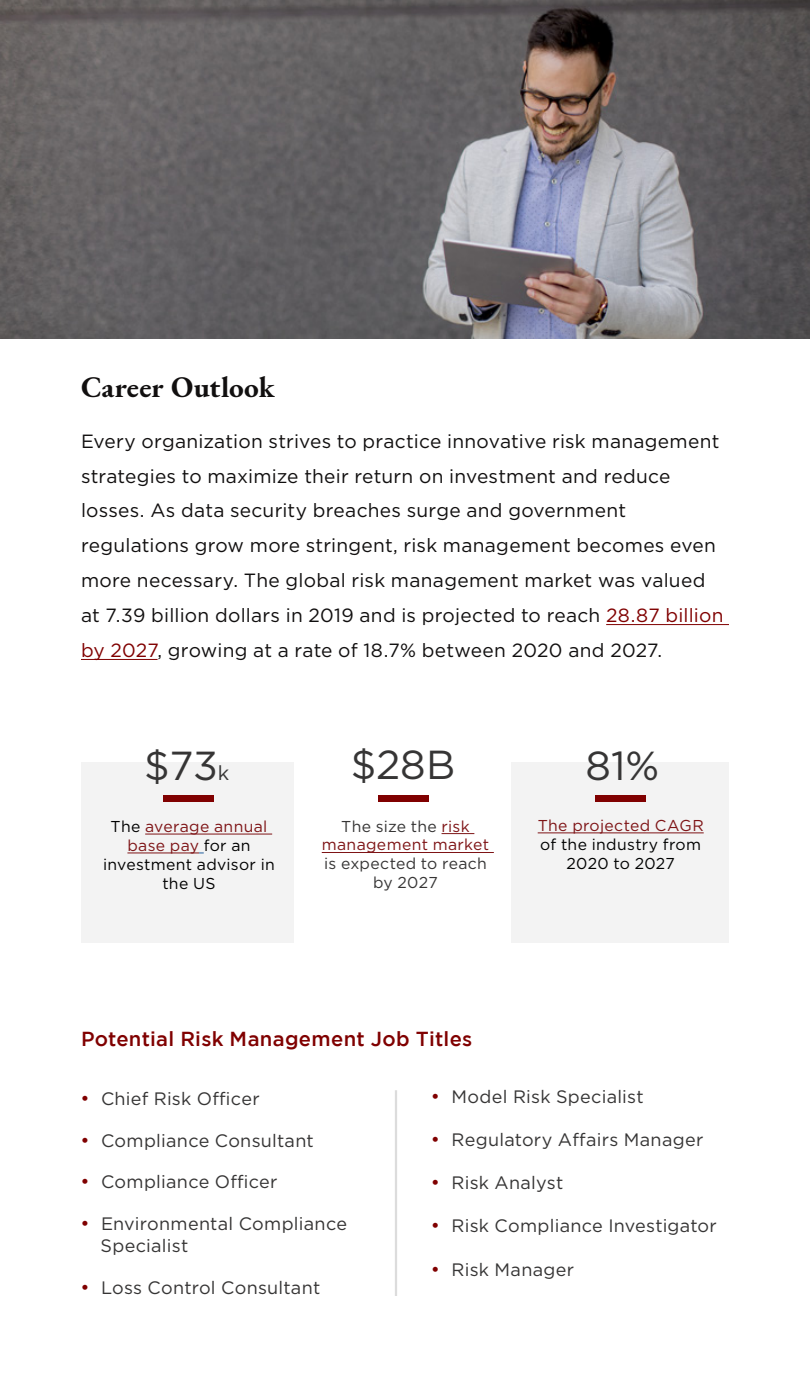
<style>
.page{position:relative;width:810px;height:1377px;background:#fff}
.page>*{position:absolute;margin:0;border:0;box-sizing:border-box;transform-origin:0 0}
.Body{font:40.5px "Gotham";color:#363535}
.Body_Text{font:700 29.25px "EB Garamond";color:#110f0f}
.t1{font:500 20.25px "Gotham";letter-spacing:.015em;color:#800000}
.Body_Text-2{font:19.12px/34.9px "Gotham";letter-spacing:.01em;color:#110f0f}
.Body-2{font:18px/21.6px "Gotham";letter-spacing:.015em;color:#363535}
.Body-3{font:15.75px/18.9px "Gotham";letter-spacing:.02em;color:#363535;text-align:center}
.Body-4{font:15.75px/18.9px "Gotham";letter-spacing:.02em;color:#000;text-align:center}
.Body-5{font:15.75px/18.9px "Gotham";letter-spacing:.02em;color:#000101;text-align:center}
.s1{color:#800000}
.s2{font-size:20.25px}
.s3{color:#7e1416}
.s4{font-size:19.12px;color:#800000}
</style>
<div class="page">
<hr style="left:606px;top:624px;width:123px;height:1px;background:#800000">
<hr style="left:81px;top:659px;width:77px;height:1px;background:#800000">
<div style="left:81px;top:762px;width:214px;height:181px;background:#f3f3f3"></div>
<div style="left:163px;top:795px;width:51px;height:7px;background:#800000"></div>
<hr style="left:145px;top:834px;width:127px;height:1px;background:#7e1416">
<hr style="left:127px;top:853px;width:72px;height:1px;background:#7e1416">
<div style="left:378px;top:795px;width:51px;height:6px;background:#800000"></div>
<hr style="left:442px;top:833px;width:32px;height:1px;background:#7e1416">
<hr style="left:322px;top:852px;width:172px;height:1px;background:#7e1416">
<div style="left:512px;top:762px;width:217px;height:181px;background:#f3f3f3"></div>
<div style="left:596px;top:795px;width:50px;height:6px;background:#800000"></div>
<hr style="left:538px;top:833px;width:166px;height:1px;background:#7e1416">
<img style="left:0;top:0;width:810px;height:339px">
<hr style="left:395px;top:1090px;width:2px;height:206px;background:#dcdcdc">
<p class="Body_Text" style="left:81px;top:368px;width:195px">Career Outlook</p>
<p class="Body_Text-2" style="left:81px;top:423px;width:644px">Every organization strives to practice innovative risk management strategies to maximize their return on investment and reduce losses. As data security breaches surge and government regulations grow more stringent, risk management becomes even more necessary. The global risk management market was valued at 7.39 billion dollars in 2019 and is projected to reach <span class="s1">28.87 billion by 2027</span>, growing at a rate of 18.7% between 2020 and 2027.</p>
<h3 class="Body" style="left:144px;top:740px;width:87px">$73<span class="s2">k</span></h3>
<h3 class="Body-4" style="left:103px;top:817px;width:173px">The <span class="s3">average annual base pay</span> for an investment advisor in the US</h3>
<h3 class="Body" style="left:351px;top:739px;width:106px">$28B</h3>
<h3 class="Body-3" style="left:322px;top:816px;width:169px">The size the <span class="s3">risk management market </span>is expected to reach by 2027</h3>
<h3 class="Body" style="left:586px;top:739px;width:75px">81%</h3>
<h3 class="Body-5" style="left:538px;top:815px;width:168px"><span class="s3">The projected CAGR </span>of the industry from<br>2020 to 2027</h3>
<h2 class="t1" style="left:81px;top:1028px;width:393px">Potential Risk Management Job Titles</h2>
<h3 class="Body-2" style="left:80px;top:1087px;width:181px"><span class="s4">•</span> Chief Risk Officer</h3>
<h3 class="Body-2" style="left:80px;top:1129px;width:235px"><span class="s4">•</span> Compliance Consultant</h3>
<h3 class="Body-2" style="left:80px;top:1171px;width:199px"><span class="s4">•</span> Compliance Officer</h3>
<h3 class="Body-2" style="left:101px;top:1213px;width:248px;text-indent:-20px"><span class="s4">•</span> Environmental Compliance<br>Specialist</h3>
<h3 class="Body-2" style="left:80px;top:1276px;width:241px"><span class="s4">•</span> Loss Control Consultant</h3>
<h3 class="Body-2" style="left:431px;top:1085px;width:214px"><span class="s4">•</span> Model Risk Specialist</h3>
<h3 class="Body-2" style="left:431px;top:1128px;width:274px"><span class="s4">•</span> Regulatory Affairs Manager</h3>
<h3 class="Body-2" style="left:431px;top:1172px;width:134px"><span class="s4">•</span> Risk Analyst</h3>
<h3 class="Body-2" style="left:431px;top:1215px;width:287px"><span class="s4">•</span> Risk Compliance Investigator</h3>
<h3 class="Body-2" style="left:431px;top:1258px;width:145px"><span class="s4">•</span> Risk Manager</h3>
</div>
